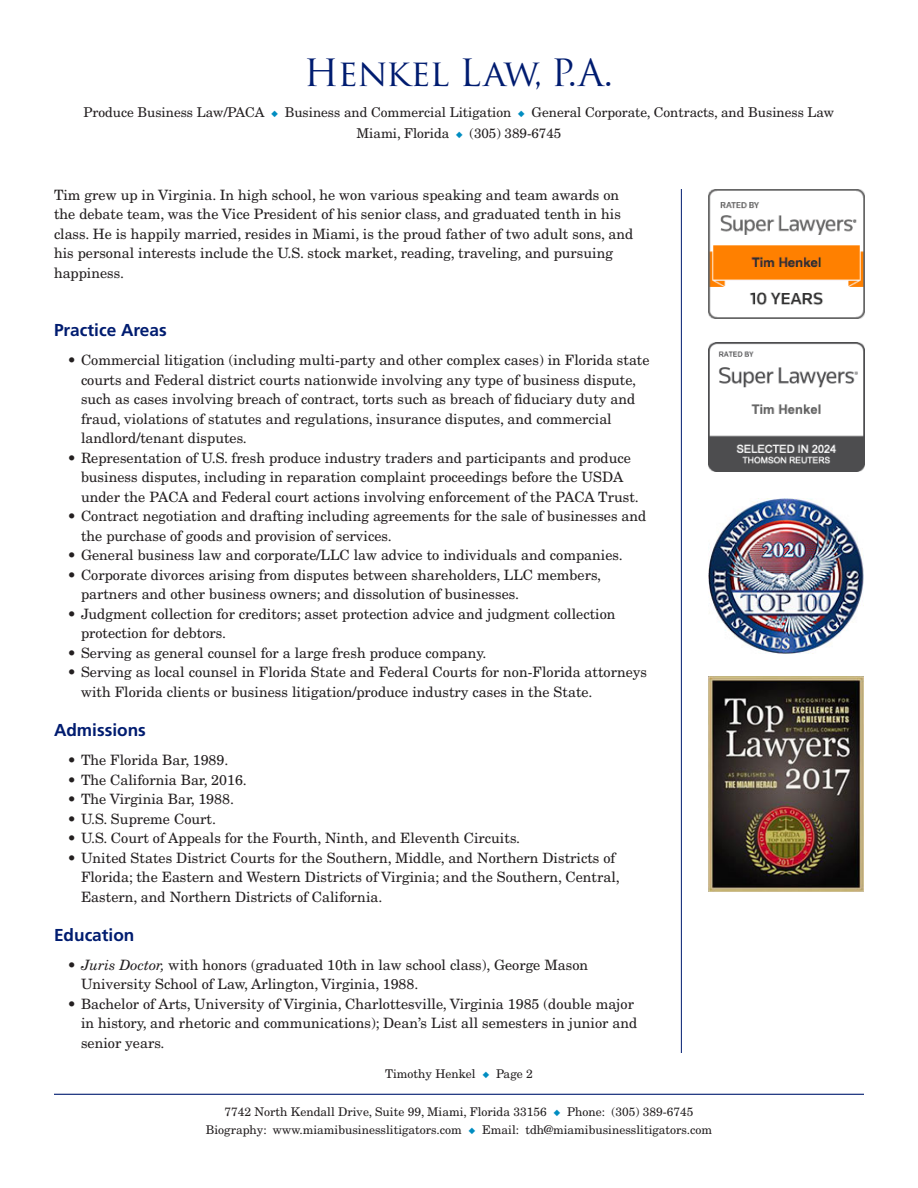
<style>
.page{position:relative;width:918px;height:1188px;background:#fff}
.page>*{position:absolute;margin:0;border:0;box-sizing:border-box;transform-origin:0 0}
.t1{font:36.6px "Trajan Pro";letter-spacing:-.025em;color:#001c70}
.sub{font:700 17.25px "Frutiger LT Std";color:#001c70}
.text{font:14.25px/19.5px "New Century Schlbk LT Std";color:#231f20}
.t2{font:13.5px/21px "New Century Schlbk LT Std";letter-spacing:-.005em;color:#231f20;text-align:center}
.t3{font:12px/18px "New Century Schlbk LT Std";color:#231f20;text-align:center}
.s1{color:#008dc1}
.s2{font-style:italic}
</style>
<div class="page">
<hr style="left:681px;top:189px;width:1px;height:864px;background:#001c70">
<hr style="left:54px;top:1094px;width:810px;height:1px;background:#001c70">
<img style="left:709px;top:499px;width:155px;height:155px">
<img style="left:709px;top:677px;width:155px;height:215px">
<img style="left:709px;top:342px;width:155px;height:129px">
<img style="left:709px;top:189px;width:155px;height:129px">
<h1 class="t1" style="left:304px;top:50px;width:311px">Henkel Law, P.A.</h1>
<p class="t2" style="left:84px;top:101px;width:752px">Produce Business Law/PACA <span class="s1">◆</span> Business and Commercial Litigation <span class="s1">◆</span> General Corporate, Contracts, and Business Law<br>Miami, Florida <span class="s1">◆</span> (305) 389-6745</p>
<p class="text" style="left:54px;top:185px;width:581px">Tim grew up in Virginia. In high school, he won various speaking and team awards on the debate team, was the Vice President of his senior class, and graduated tenth in his class. He is happily married, resides in Miami, is the proud father of two adult sons, and his personal interests include the U.S. stock market, reading, traveling, and pursuing happiness.</p>
<p class="sub" style="left:54px;top:320px;width:114px">Practice Areas</p>
<p class="text" style="left:81px;top:350px;width:570px;text-indent:-14px">• Commercial litigation (including multi-party and other complex cases) in Florida state courts and Federal district courts nationwide involving any type of business dispute, such as cases involving breach of contract, torts such as breach of fiduciary duty and fraud, violations of statutes and regulations, insurance disputes, and commercial landlord/tenant disputes.</p>
<p class="text" style="left:81px;top:448px;width:559px;text-indent:-14px">• Representation of U.S. fresh produce industry traders and participants and produce business disputes, including in reparation complaint proceedings before the USDA under the PACA and Federal court actions involving enforcement of the PACA Trust.</p>
<p class="text" style="left:81px;top:506px;width:567px;text-indent:-14px">• Contract negotiation and drafting including agreements for the sale of businesses and the purchase of goods and provision of services.</p>
<p class="text" style="left:68px;top:545px;width:557px">• General business law and corporate/LLC law advice to individuals and companies.</p>
<p class="text" style="left:81px;top:565px;width:522px;text-indent:-14px">• Corporate divorces arising from disputes between shareholders, LLC members, partners and other business owners; and dissolution of businesses.</p>
<p class="text" style="left:81px;top:604px;width:536px;text-indent:-14px">• Judgment collection for creditors; asset protection advice and judgment collection protection for debtors.</p>
<p class="text" style="left:68px;top:643px;width:420px">• Serving as general counsel for a large fresh produce company.</p>
<p class="text" style="left:81px;top:662px;width:568px;text-indent:-14px">• Serving as local counsel in Florida State and Federal Courts for non-Florida attorneys with Florida clients or business litigation/produce industry cases in the State.</p>
<p class="sub" style="left:54px;top:720px;width:93px">Admissions</p>
<p class="text" style="left:68px;top:750px;width:162px">• The Florida Bar, 1989.</p>
<p class="text" style="left:68px;top:770px;width:181px">• The California Bar, 2016.</p>
<p class="text" style="left:68px;top:789px;width:168px">• The Virginia Bar, 1988.</p>
<p class="text" style="left:68px;top:809px;width:150px">• U.S. Supreme Court.</p>
<p class="text" style="left:68px;top:828px;width:454px">• U.S. Court of Appeals for the Fourth, Ninth, and Eleventh Circuits.</p>
<p class="text" style="left:81px;top:848px;width:540px;text-indent:-14px">• United States District Courts for the Southern, Middle, and Northern Districts of<br>Florida; the Eastern and Western Districts of Virginia; and the Southern, Central,<br>Eastern, and Northern Districts of California.</p>
<p class="sub" style="left:54px;top:924px;width:82px">Education</p>
<p class="text" style="left:81px;top:955px;width:509px;text-indent:-14px">• <span class="s2">Juris Doctor,</span> with honors (graduated 10th in law school class), George Mason<br>University School of Law, Arlington, Virginia, 1988.</p>
<p class="text" style="left:81px;top:994px;width:558px;text-indent:-14px">• Bachelor of Arts, University of Virginia, Charlottesville, Virginia 1985 (double major in history, and rhetoric and communications); Dean’s List all semesters in junior and senior years.</p>
<p class="t3" style="left:385px;top:1065px;width:149px">Timothy Henkel <span class="s1">◆</span> Page 2</p>
<p class="t3" style="left:206px;top:1103px;width:508px">7742 North Kendall Drive, Suite 99, Miami, Florida 33156 <span class="s1">◆</span> Phone: (305) 389-6745<br>Biography: www.miamibusinesslitigators.com <span class="s1">◆</span> Email: tdh@miamibusinesslitigators.com</p>
</div>
